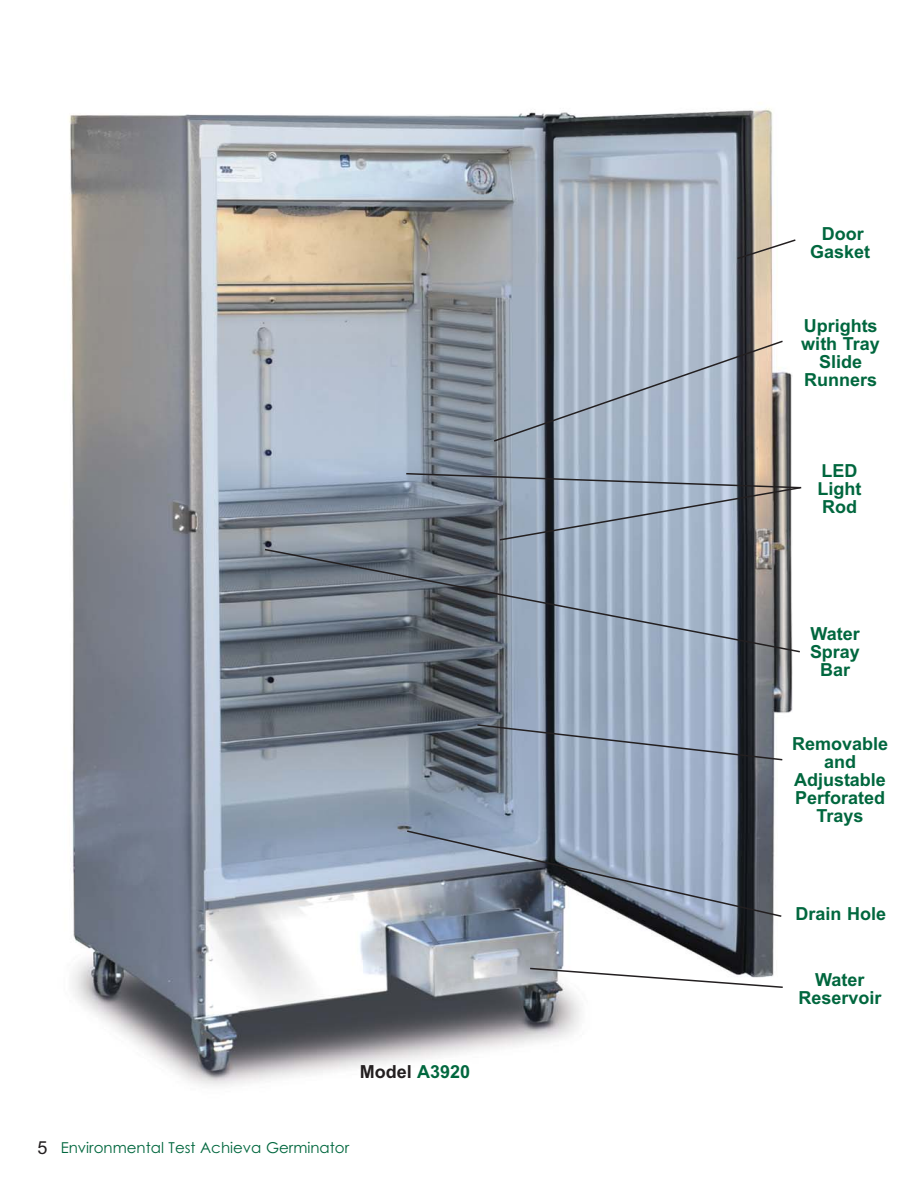
<style>
.page{position:relative;width:918px;height:1188px;background:#fff}
.page>*{position:absolute;margin:0;border:0;box-sizing:border-box;transform-origin:0 0}
.t1{font:700 18px/18px "Arial";color:#00673e;text-align:center}
.t2{font:700 18px "Arial";color:#231f20}
.t3{font:15px "Century Gothic";color:#00673e}
.s1{color:#00673e}
.s2{font-family:"Arial";font-size:18px;color:#231f20}
</style>
<div class="page">
<img style="left:69px;top:108px;width:724px;height:978px">
<svg style="left:736px;top:238px;width:60px;height:22px"></svg>
<svg style="left:492px;top:339px;width:292px;height:104px;background:#9ea7b3"></svg>
<svg style="left:476px;top:723px;width:308px;height:38px;background:#8895a7"></svg>
<svg style="left:405px;top:829px;width:378px;height:89px;background:#848fa0"></svg>
<svg style="left:529px;top:967px;width:255px;height:22px"></svg>
<svg style="left:405px;top:472px;width:397px;height:70px;background:#8a94a1"></svg>
<svg style="left:263px;top:548px;width:537px;height:105px;background:#7e8895"></svg>
<p class="t2" style="left:360px;top:1065px;width:112px">Model <span class="s1">A3920</span></p>
<p class="t3" style="left:38px;top:1140px;width:313px"><span class="s2">5</span> Environmental Test Achieva Germinator</p>
<p class="t1" style="left:810px;top:227px;width:62px">Door<br>Gasket</p>
<p class="t1" style="left:801px;top:319px;width:80px">Uprights with Tray<br>Slide<br>Runners</p>
<p class="t1" style="left:818px;top:464px;width:45px;text-align:left">LED<br>Light<br>Rod</p>
<p class="t1" style="left:810px;top:627px;width:51px">Water<br>Spray<br>Bar</p>
<p class="t1" style="left:792px;top:737px;width:98px">Removable and<br>Adjustable<br>Perforated<br>Trays</p>
<p class="t1" style="left:796px;top:906px;width:92px">Drain Hole</p>
<p class="t1" style="left:798px;top:973px;width:85px">Water<br>Reservoir</p>
</div>
